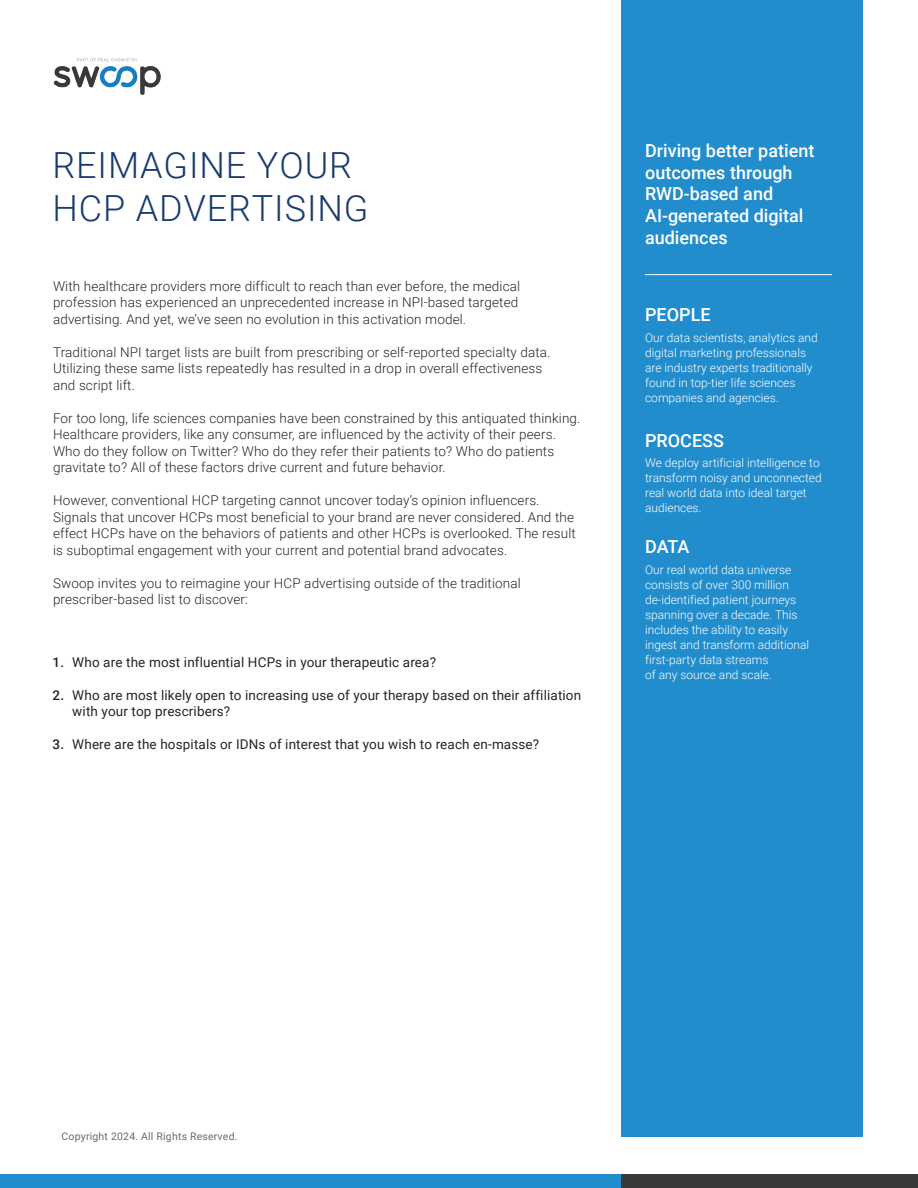
<style>
.page{position:relative;width:918px;height:1188px;background:#fff}
.page>*{position:absolute;margin:0;border:0;box-sizing:border-box;transform-origin:0 0}
.t1{font:300 36px/43.2px "Roboto";letter-spacing:.025em;color:#193b6d}
.t2{font:500 18px/21.6px "Roboto";color:#fff}
.t3{font:300 13.5px/16.5px "Roboto";letter-spacing:.01em;color:#252525}
.t4{font:13.5px/16.5px "Roboto";letter-spacing:.01em;color:#252525}
.t5{font:500 13.5px "Roboto";color:#252525}
.t6{font:300 12px/15px "Roboto";color:#fff}
.t7{font:10.5px "Roboto";letter-spacing:.02em;color:#6a6c6c}
</style>
<div class="page">
<div style="left:621px;top:0;width:242px;height:1136px;background:#228dcd"></div>
<div style="left:0;top:1174px;width:635px;height:14px;background:#228dcd"></div>
<div style="left:621px;top:1174px;width:297px;height:14px;background:#383a39"></div>
<hr style="left:645px;top:274px;width:187px;height:1px;background:#fff">
<img style="left:53px;top:58px;width:108px;height:37px">
<h1 class="t1" style="left:52px;top:142px;width:318px">REIMAGINE YOUR<br>HCP ADVERTISING</h1>
<p class="t3" style="left:53px;top:277px;width:469px">With healthcare providers more difficult to reach than ever before, the medical profession has experienced an unprecedented increase in NPI-based targeted advertising. And yet, we’ve seen no evolution in this activation model.</p>
<p class="t3" style="left:53px;top:343px;width:499px">Traditional NPI target lists are built from prescribing or self-reported specialty data.<br>Utilizing these same lists repeatedly has resulted in a drop in overall effectiveness and script lift.</p>
<p class="t3" style="left:53px;top:409px;width:529px">For too long, life sciences companies have been constrained by this antiquated thinking.<br>Healthcare providers, like any consumer, are influenced by the activity of their peers.<br>Who do they follow on Twitter? Who do they refer their patients to? Who do patients gravitate to? All of these factors drive current and future behavior.</p>
<p class="t3" style="left:53px;top:492px;width:524px">However, conventional HCP targeting cannot uncover today’s opinion influencers.<br>Signals that uncover HCPs most beneficial to your brand are never considered. And the effect HCPs have on the behaviors of patients and other HCPs is overlooked. The result is suboptimal engagement with your current and potential brand advocates.</p>
<p class="t3" style="left:53px;top:574px;width:469px">Swoop invites you to reimagine your HCP advertising outside of the traditional prescriber-based list to discover:</p>
<p class="t5" style="left:53px;top:653px;width:13px">1.</p>
<p class="t5" style="left:53px;top:686px;width:13px">2.</p>
<p class="t5" style="left:53px;top:735px;width:13px">3.</p>
<p class="t4" style="left:72px;top:653px;width:365px">Who are the most influential HCPs in your therapeutic area?</p>
<p class="t4" style="left:72px;top:686px;width:510px">Who are most likely open to increasing use of your therapy based on their affiliation with your top prescribers?</p>
<p class="t4" style="left:72px;top:736px;width:468px">Where are the hospitals or IDNs of interest that you wish to reach en-masse?</p>
<h2 class="t2" style="left:645px;top:139px;width:171px">Driving better patient outcomes through<br>RWD-based and<br>AI-generated digital audiences</h2>
<h2 class="t2" style="left:645px;top:303px;width:67px">PEOPLE</h2>
<p class="t6" style="left:645px;top:330px;width:174px">Our data scientists, analytics and digital marketing professionals are industry experts traditionally found in top-tier life sciences companies and agencies.</p>
<h2 class="t2" style="left:645px;top:429px;width:80px">PROCESS</h2>
<p class="t6" style="left:645px;top:455px;width:178px">We deploy artificial intelligence to transform noisy and unconnected real world data into ideal target audiences.</p>
<h2 class="t2" style="left:645px;top:535px;width:46px">DATA</h2>
<p class="t6" style="left:645px;top:562px;width:166px">Our real world data universe consists of over 300 million de-identified patient journeys spanning over a decade. This includes the ability to easily ingest and transform additional first-party data streams<br>of any source and scale.</p>
<p class="t7" style="left:62px;top:1129px;width:178px">Copyright 2024. All Rights Reserved.</p>
</div>
